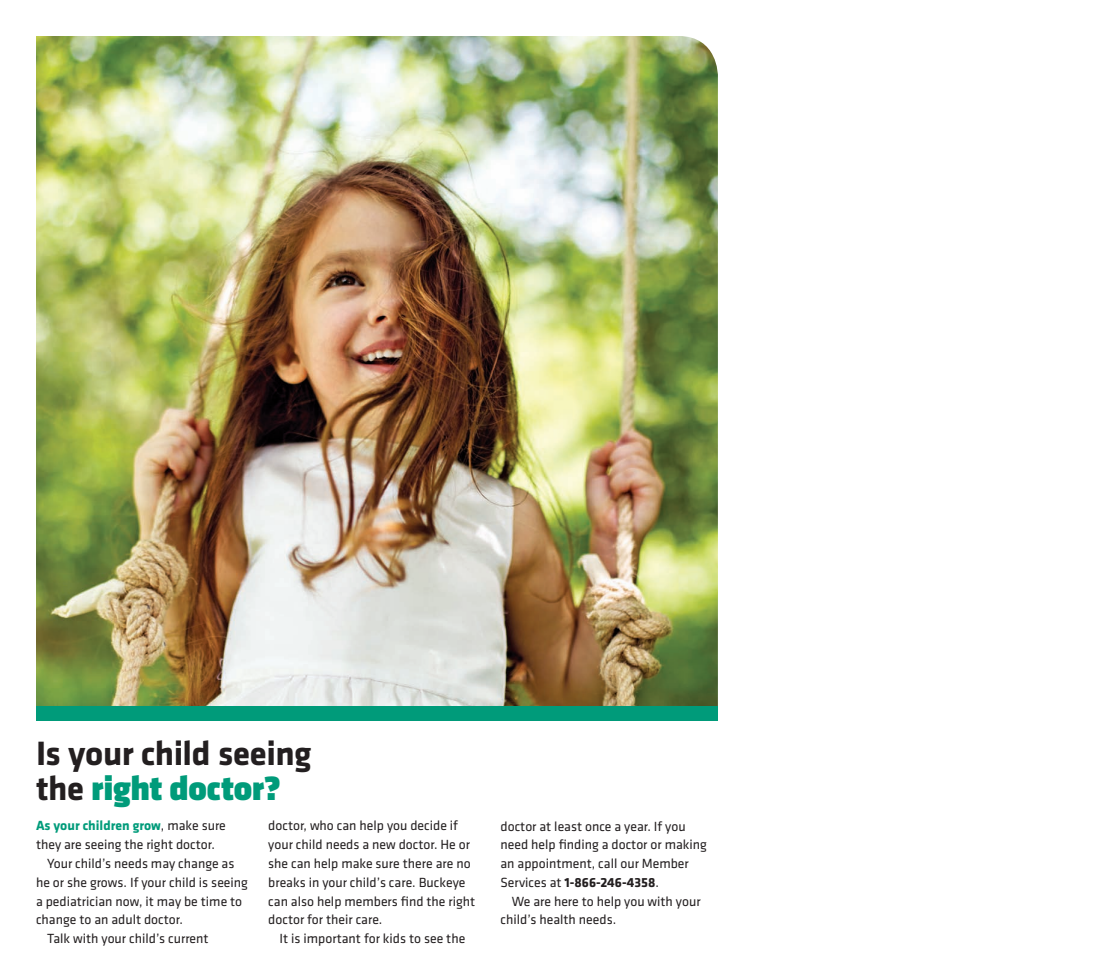
<style>
.page{position:relative;width:1114px;height:979px;background:#fff}
.page>*{position:absolute;margin:0;border:0;box-sizing:border-box;transform-origin:0 0}
.t1{font:700 35px "Klavika";letter-spacing:-.01em;color:#231f20}
.t2{font:35px "Klavika Display Bl";letter-spacing:-.005em;color:#009b7a}
.t3{font:13.75px/18.8px "Klavika";color:#231f20}
.t4{font:700 13.75px "Klavika";color:#009b7a}
.s1{font-family:"Klavika";font-weight:700;color:#231f20}
.s2{font-weight:400;color:#231f20}
.s3{font-weight:700}
</style>
<div class="page">
<img style="left:36px;top:36px;width:682px;height:670px">
<div style="left:36px;top:706px;width:682px;height:15px;background:#009b7a"></div>
<h1 class="t1" style="left:36px;top:728px;width:277px">Is your child seeing</h1>
<h1 class="t2" style="left:36px;top:768px;width:246px"><span class="s1">the</span> right doctor?</h1>
<p class="t4" style="left:36px;top:816px;width:191px">As your children grow<span class="s2">, make sure</span></p>
<p class="t3" style="left:36px;top:835px;width:180px">they are seeing the right doctor.</p>
<p class="t3" style="left:47px;top:853px;width:189px">Your child’s needs may change as</p>
<p class="t3" style="left:36px;top:872px;width:213px">he or she grows. If your child is seeing</p>
<p class="t3" style="left:36px;top:891px;width:208px">a pediatrician now, it may be time to</p>
<p class="t3" style="left:36px;top:910px;width:148px">change to an adult doctor.</p>
<p class="t3" style="left:47px;top:928px;width:163px">Talk with your child’s current</p>
<p class="t3" style="left:268px;top:816px;width:208px">doctor, who can help you decide if your child needs a new doctor. He or she can help make sure there are no breaks in your child’s care. Buckeye can also help members find the right doctor for their care.</p>
<p class="t3" style="left:279px;top:928px;width:187px">It is important for kids to see the</p>
<p class="t3" style="left:500px;top:816px;width:208px">doctor at least once a year. If you need help finding a doctor or making an appointment, call our Member<br>Services at <span class="s3">1-866-246-4358</span>.</p>
<p class="t3" style="left:500px;top:891px;width:202px;text-indent:11px">We are here to help you with your child’s health needs.</p>
</div>
